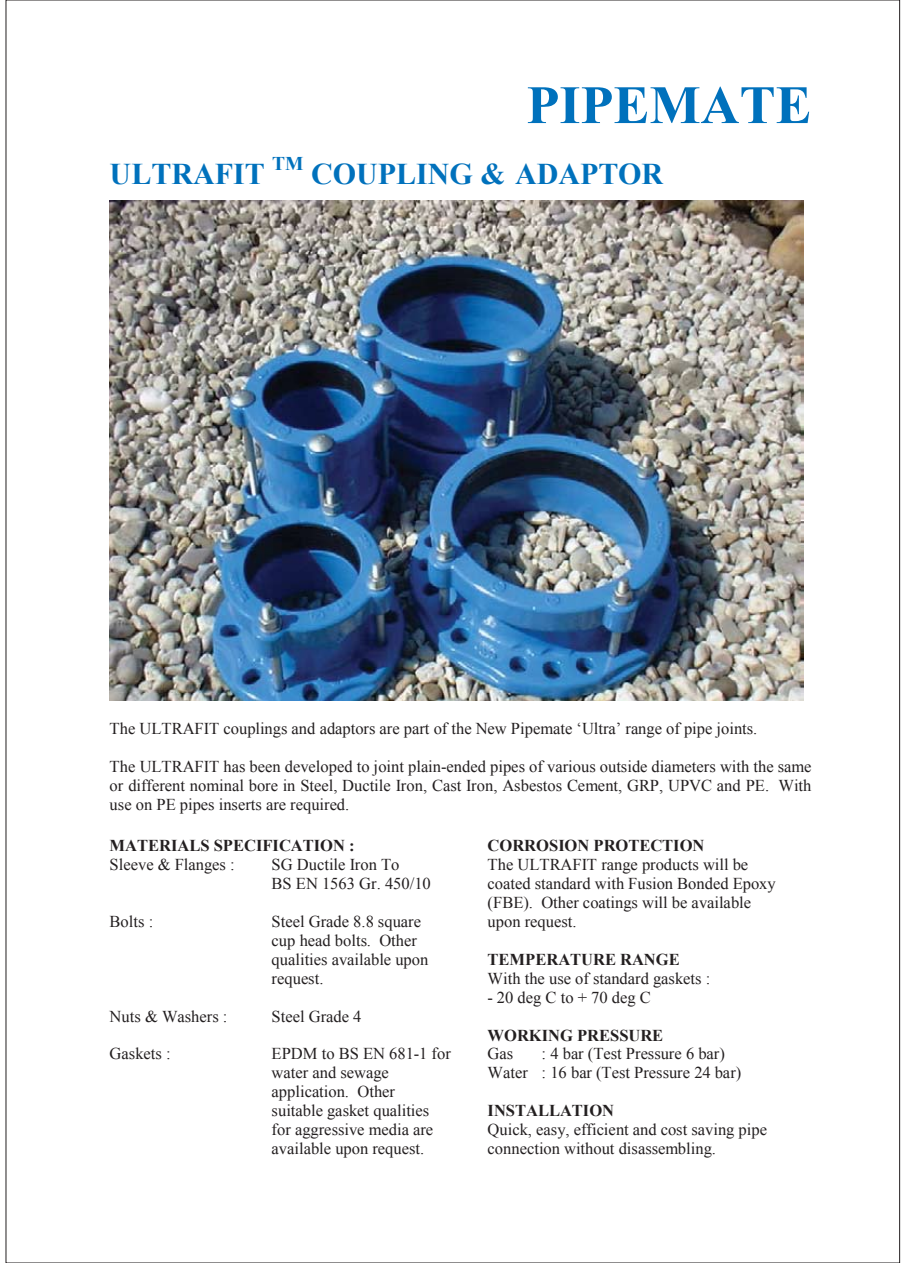
<style>
.page{position:relative;width:903px;height:1263px;background:#fff}
.page>*{position:absolute;margin:0;border:0;box-sizing:border-box;transform-origin:0 0}
.t1{font:700 54px "Times New Roman";color:#0071bc}
.t2{font:700 30px "Times New Roman";color:#0071bc}
.t3{font:16.5px/19px "Times New Roman";color:#231f20}
.t4{font:700 16.5px "Times New Roman";letter-spacing:-.005em;color:#231f20}
</style>
<div class="page">
<img style="left:110px;top:200px;width:693px;height:501px">
<h1 class="t1" style="left:526px;top:68px;width:286px">PIPEMATE</h1>
<h2 class="t2" style="left:110px;top:153px;width:555px">ULTRAFIT <sup>TM</sup> COUPLING &amp; ADAPTOR</h2>
<p class="t3" style="left:110px;top:718px;width:649px">The ULTRAFIT couplings and adaptors are part of the New Pipemate ‘Ultra’ range of pipe joints.</p>
<p class="t3" style="left:110px;top:756px;width:703px;text-align:justify">The ULTRAFIT has been developed to joint plain-ended pipes of various outside diameters with the same or different nominal bore in Steel, Ductile Iron, Cast Iron, Asbestos Cement, GRP, UPVC and PE. With use on PE pipes inserts are required.</p>
<p class="t4" style="left:110px;top:834px;width:246px">MATERIALS SPECIFICATION :</p>
<p class="t4" style="left:487px;top:834px;width:218px">CORROSION PROTECTION</p>
<p class="t3" style="left:110px;top:854px;width:127px">Sleeve &amp; Flanges :</p>
<p class="t3" style="left:271px;top:854px;width:129px">SG Ductile Iron To</p>
<p class="t3" style="left:487px;top:854px;width:262px">The ULTRAFIT range products will be</p>
<p class="t3" style="left:271px;top:873px;width:161px">BS EN 1563 Gr. 450/10</p>
<p class="t3" style="left:487px;top:873px;width:290px">coated standard with Fusion Bonded Epoxy (FBE). Other coatings will be available</p>
<p class="t3" style="left:110px;top:911px;width:45px">Bolts :</p>
<p class="t3" style="left:271px;top:911px;width:151px">Steel Grade 8.8 square</p>
<p class="t3" style="left:487px;top:911px;width:91px">upon request.</p>
<p class="t3" style="left:271px;top:930px;width:158px">cup head bolts. Other qualities available upon</p>
<p class="t4" style="left:487px;top:948px;width:194px">TEMPERATURE RANGE</p>
<p class="t3" style="left:271px;top:968px;width:53px">request.</p>
<p class="t3" style="left:487px;top:968px;width:224px">With the use of standard gaskets : -20degCto+70degC</p>
<p class="t3" style="left:110px;top:1006px;width:119px">Nuts &amp; Washers :</p>
<p class="t3" style="left:271px;top:1006px;width:91px">Steel Grade 4</p>
<p class="t4" style="left:487px;top:1024px;width:177px">WORKING PRESSURE</p>
<p class="t3" style="left:110px;top:1044px;width:63px">Gaskets :</p>
<p class="t3" style="left:271px;top:1044px;width:181px">EPDM to BS EN 681-1 for</p>
<p class="t3" style="left:487px;top:1044px;width:27px">Gas</p>
<p class="t3" style="left:541px;top:1044px;width:185px">: 4 bar (Test Pressure 6 bar)</p>
<p class="t3" style="left:271px;top:1063px;width:119px">water and sewage</p>
<p class="t3" style="left:487px;top:1063px;width:255px">Water : 16 bar (Test Pressure 24 bar)</p>
<p class="t3" style="left:271px;top:1082px;width:159px">application. Other suitable gasket qualities</p>
<p class="t4" style="left:487px;top:1099px;width:128px">INSTALLATION</p>
<p class="t3" style="left:271px;top:1120px;width:163px">for aggressive media are</p>
<p class="t3" style="left:487px;top:1120px;width:281px">Quick, easy, efficient and cost saving pipe</p>
<p class="t3" style="left:271px;top:1139px;width:154px">available upon request.</p>
<p class="t3" style="left:487px;top:1139px;width:230px">connection without disassembling.</p>
</div>
